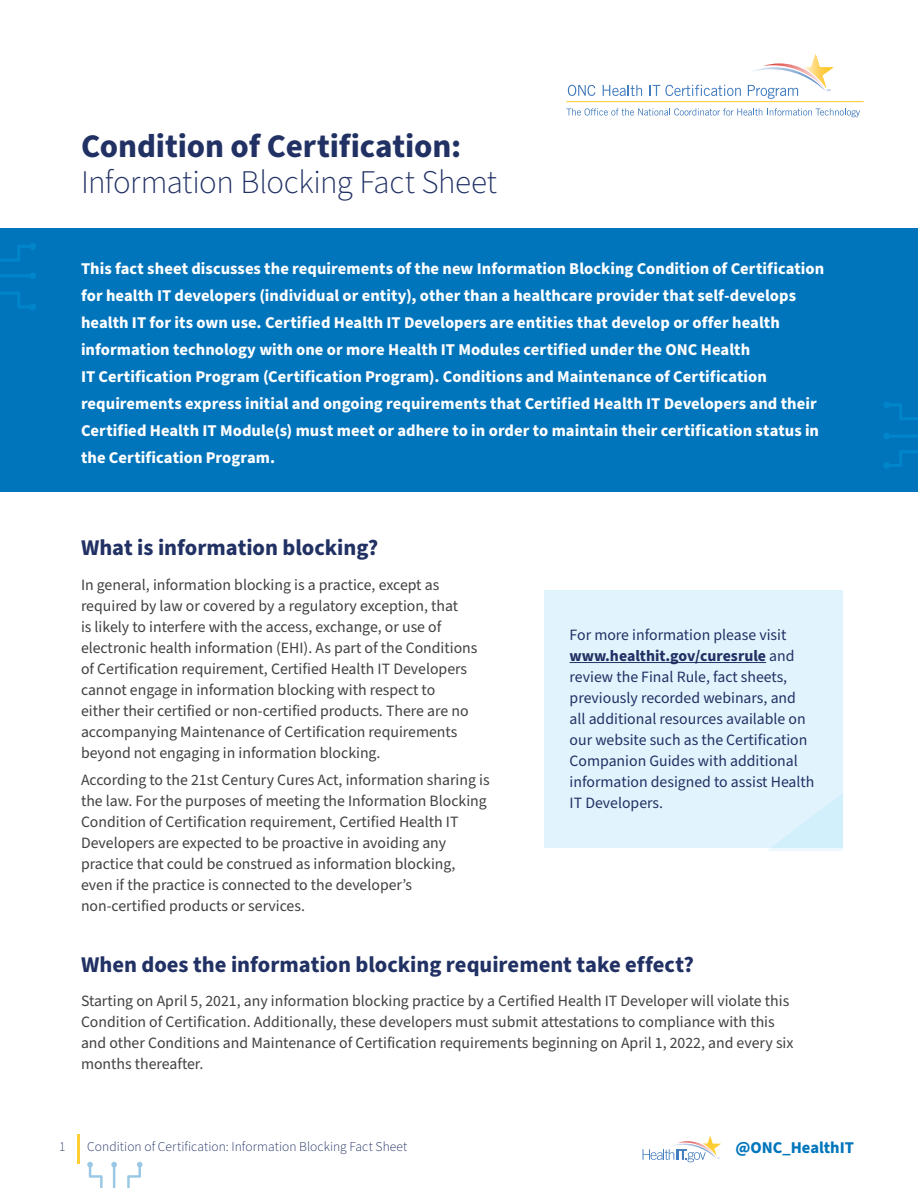
<style>
.page{position:relative;width:918px;height:1188px;background:#fff}
.page>*{position:absolute;margin:0;border:0;box-sizing:border-box;transform-origin:0 0}
.t1{font:300 33px/36px "Source Sans Pro";letter-spacing:-.015em;color:#213164}
.t2{font:700 22.5px "Source Sans Pro";color:#213164}
.Intro_text{font:700 16.5px/27px "Source Sans Pro";letter-spacing:.005em;color:#fff}
.t3{font:700 16.5px "Source Sans Pro";color:#0075bc}
.Body_Text{font:15.75px/21px "Source Sans Pro";color:#414042}
.Body_Text-2{font:15.75px/21px "Source Sans Pro";color:#213164}
.t4{font:300 13.5px "Source Sans Pro";letter-spacing:.005em;color:#213164}
.t5{font:300 13.5px "Source Sans Pro";color:#343e6e}
.s1{font-weight:700}
</style>
<div class="page">
<svg style="left:127px;top:1162px;width:16px;height:26px"></svg>
<svg style="left:87px;top:1162px;width:16px;height:26px"></svg>
<svg style="left:111px;top:1162px;width:6px;height:26px"></svg>
<hr style="left:77px;top:1134px;width:3px;height:30px;background:#ffce35">
<svg style="left:643px;top:1135px;width:78px;height:27px"></svg>
<div style="left:0;top:228px;width:918px;height:263px;background:#0075bc"></div>
<div style="left:544px;top:590px;width:299px;height:258px;background:#e1f4fd"></div>
<svg style="left:767px;top:793px;width:76px;height:58px"></svg>
<svg style="left:0;top:292px;width:29px;height:16px"></svg>
<div style="left:29px;top:303px;width:7px;height:7px;background:#0085cb;border-radius:50%"></div>
<svg style="left:0;top:245px;width:29px;height:16px"></svg>
<div style="left:29px;top:243px;width:7px;height:7px;background:#0085cb;border-radius:50%"></div>
<svg style="left:0;top:274px;width:29px;height:3px"></svg>
<div style="left:29px;top:272px;width:7px;height:7px;background:#0085cb;border-radius:50%"></div>
<svg style="left:888px;top:404px;width:30px;height:16px"></svg>
<div style="left:883px;top:401px;width:7px;height:7px;background:#0085cb;border-radius:50%"></div>
<svg style="left:890px;top:450px;width:28px;height:17px"></svg>
<div style="left:883px;top:462px;width:7px;height:7px;background:#0085cb;border-radius:50%"></div>
<svg style="left:890px;top:435px;width:28px;height:2px"></svg>
<div style="left:883px;top:433px;width:7px;height:7px;background:#0085cb;border-radius:50%"></div>
<hr style="left:570px;top:662px;width:196px;height:1px;background:#213164">
<svg style="left:603px;top:85px;width:39px;height:11px"></svg>
<svg style="left:649px;top:54px;width:185px;height:45px"></svg>
<svg style="left:568px;top:85px;width:27px;height:11px"></svg>
<svg style="left:566px;top:108px;width:294px;height:9px"></svg>
<hr style="left:566px;top:101px;width:298px;height:1px;background:#ffc82d">
<h1 class="t1" style="left:81px;top:129px;width:418px"><span class="s1">Condition of Certification:<br></span>Information Blocking Fact Sheet</h1>
<p class="Intro_text" style="left:81px;top:255px;width:745px">This fact sheet discusses the requirements of the new Information Blocking Condition of Certification for health IT developers (individual or entity), other than a healthcare provider that self-develops health IT for its own use. Certified Health IT Developers are entities that develop or offer health information technology with one or more Health IT Modules certified under the ONC Health<br>IT Certification Program (Certification Program). Conditions and Maintenance of Certification requirements express initial and ongoing requirements that Certified Health IT Developers and their Certified Health IT Module(s) must meet or adhere to in order to maintain their certification status in the Certification Program.</p>
<h2 class="t2" style="left:81px;top:532px;width:299px">What is information blocking?</h2>
<p class="Body_Text" style="left:81px;top:574px;width:398px">In general, information blocking is a practice, except as required by law or covered by a regulatory exception, that<br>is likely to interfere with the access, exchange, or use of electronic health information (EHI). As part of the Conditions of Certification requirement, Certified Health IT Developers cannot engage in information blocking with respect to either their certified or non-certified products. There are no accompanying Maintenance of Certification requirements beyond not engaging in information blocking.</p>
<p class="Body_Text" style="left:81px;top:770px;width:410px">According to the 21st Century Cures Act, information sharing is the law. For the purposes of meeting the Information Blocking Condition of Certification requirement, Certified Health IT Developers are expected to be proactive in avoiding any practice that could be construed as information blocking, even if the practice is connected to the developer’s non-certified products or services.</p>
<p class="Body_Text-2" style="left:570px;top:625px;width:246px">For more information please visit <span class="s1">www.healthit.gov/curesrule</span> and review the Final Rule, fact sheets, previously recorded webinars, and all additional resources available on our website such as the Certification Companion Guides with additional information designed to assist Health IT Developers.</p>
<h2 class="t2" style="left:81px;top:949px;width:614px">When does the information blocking requirement take effect?</h2>
<p class="Body_Text" style="left:81px;top:991px;width:714px">Starting on April 5, 2021, any information blocking practice by a Certified Health IT Developer will violate this Condition of Certification. Additionally, these developers must submit attestations to compliance with this and other Conditions and Maintenance of Certification requirements beginning on April 1, 2022, and every six months thereafter.</p>
<p class="t5" style="left:59px;top:1138px;width:8px">1</p>
<p class="t4" style="left:87px;top:1138px;width:322px">Condition of Certification: Information Blocking Fact Sheet</p>
<p class="t3" style="left:736px;top:1136px;width:120px">@ONC_HealthIT</p>
</div>
